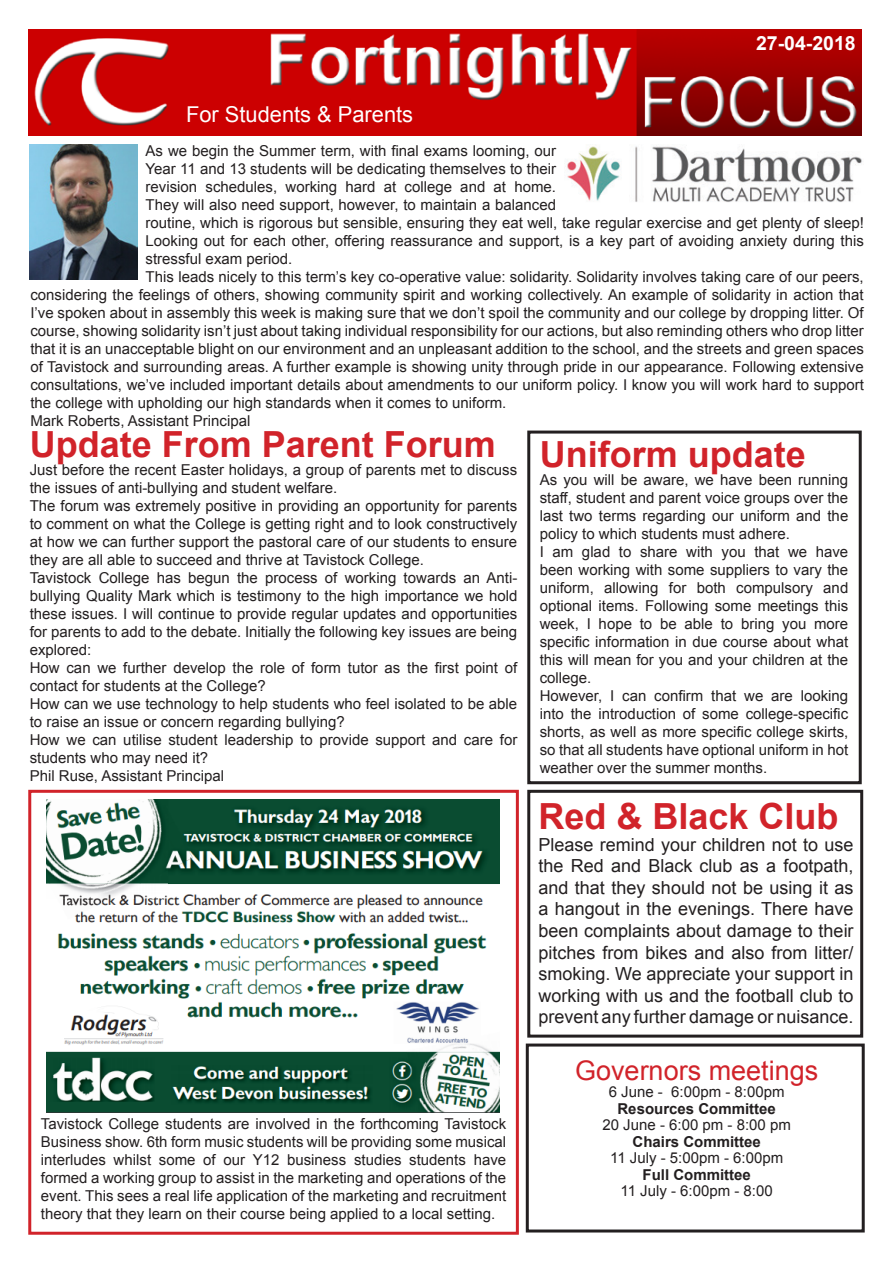
<style>
.page{position:relative;width:893px;height:1263px;background:#fff}
.page>*{position:absolute;margin:0;border:0;box-sizing:border-box;transform-origin:0 0}
.heading{font:700 36px "Arial";color:#d1232a}
.small_heading{font:27px "Arial";color:#d1232a}
.t1{font:21.9px "Arial";color:#fff}
.t2{font:700 19.5px "Arial";color:#fff}
.body{font:18px/21.6px "Arial";color:#231f20;text-align:justify}
.body-2{font:15px/18px "Arial";color:#231f20;text-align:justify}
.body-3{font:700 15px "Arial";color:#231f20}
</style>
<div class="page">
<div style="left:526px;top:1043px;width:339px;height:189px;border:3px solid #231f20"></div>
<div style="left:28px;top:790px;width:491px;height:445px;border:3px solid #d1232a"></div>
<div style="left:527px;top:431px;width:335px;height:353px;border:3px solid #231f20"></div>
<img style="left:28px;top:30px;width:834px;height:106px">
<img style="left:30px;top:145px;width:107px;height:134px">
<img style="left:565px;top:146px;width:297px;height:56px">
<img style="left:46px;top:799px;width:454px;height:313px">
<div style="left:527px;top:790px;width:336px;height:247px;border:3px solid #231f20"></div>
<p class="t1" style="left:186px;top:100px;width:229px">For Students &amp; Parents</p>
<p class="t2" style="left:756px;top:30px;width:101px">27-04-2018</p>
<p class="body-2" style="left:146px;top:141px;width:720px;text-align:left">As we begin the Summer term, with final exams looming, our<br>Year 11 and 13 students will be dedicating themselves to their<br>revision schedules, working hard at college and at home.<br>They will also need support, however, to maintain a balanced<br>routine, which is rigorous but sensible, ensuring they eat well, take regular exercise and get plenty of sleep!<br>Looking out for each other, offering reassurance and support, is a key part of avoiding anxiety during this stressful exam period.</p>
<p class="body-2" style="left:30px;top:267px;width:835px;text-indent:115px">This leads nicely to this term’s key co-operative value: solidarity. Solidarity involves taking care of our peers, considering the feelings of others, showing community spirit and working collectively. An example of solidarity in action that I’ve spoken about in assembly this week is making sure that we don’t spoil the community and our college by dropping litter. Of course, showing solidarity isn’t just about taking individual responsibility for our actions, but also reminding others who drop litter that it is an unacceptable blight on our environment and an unpleasant addition to the school, and the streets and green spaces of Tavistock and surrounding areas. A further example is showing unity through pride in our appearance. Following extensive consultations, we’ve included important details about amendments to our uniform policy. I know you will work hard to support the college with upholding our high standards when it comes to uniform.</p>
<p class="body-2" style="left:30px;top:411px;width:222px">Mark Roberts, Assistant Principal</p>
<p class="heading" style="left:540px;top:430px;width:268px">Uniform update</p>
<p class="body-2" style="left:540px;top:470px;width:310px">As you will be aware, we have been running staff, student and parent voice groups over the last two terms regarding our uniform and the policy to which students must adhere.</p>
<p class="body-2" style="left:540px;top:542px;width:310px">I am glad to share with you that we have been working with some suppliers to vary the uniform, allowing for both compulsory and optional items. Following some meetings this week, I hope to be able to bring you more specific information in due course about what this will mean for you and your children at the college.</p>
<p class="body-2" style="left:540px;top:686px;width:310px">However, I can confirm that we are looking into the introduction of some college-specific shorts, as well as more specific college skirts, so that all students have optional uniform in hot weather over the summer months.</p>
<p class="heading" style="left:30px;top:420px;width:468px">Update From Parent Forum</p>
<p class="body-2" style="left:30px;top:461px;width:489px">Just before the recent Easter holidays, a group of parents met to discuss the issues of anti-bullying and student welfare.</p>
<p class="body-2" style="left:30px;top:497px;width:489px">The forum was extremely positive in providing an opportunity for parents to comment on what the College is getting right and to look constructively at how we can further support the pastoral care of our students to ensure they are all able to succeed and thrive at Tavistock College.</p>
<p class="body-2" style="left:30px;top:569px;width:489px">Tavistock College has begun the process of working towards an Anti&shy;bullying Quality Mark which is testimony to the high importance we hold these issues. I will continue to provide regular updates and opportunities for parents to add to the debate. Initially the following key issues are being explored:</p>
<p class="body-2" style="left:30px;top:659px;width:489px">How can we further develop the role of form tutor as the first point of contact for students at the College?</p>
<p class="body-2" style="left:30px;top:695px;width:489px">How can we use technology to help students who feel isolated to be able to raise an issue or concern regarding bullying?</p>
<p class="body-2" style="left:30px;top:731px;width:489px">How we can utilise student leadership to provide support and care for students who may need it?</p>
<p class="body-2" style="left:30px;top:767px;width:196px">Phil Ruse, Assistant Principal</p>
<p class="body-2" style="left:41px;top:1115px;width:467px">Tavistock College students are involved in the forthcoming Tavistock Business show. 6th form music students will be providing some musical interludes whilst some of our Y12 business studies students have formed a working group to assist in the marketing and operations of the event. This sees a real life application of the marketing and recruitment theory that they learn on their course being applied to a local setting.</p>
<p class="heading" style="left:538px;top:792px;width:302px">Red &amp; Black Club</p>
<p class="body" style="left:538px;top:834px;width:317px">Please remind your children not to use the Red and Black club as a footpath, and that they should not be using it as a hangout in the evenings. There have been complaints about damage to their pitches from bikes and also from litter/ smoking. We appreciate your support in working with us and the football club to prevent any further damage or nuisance.</p>
<p class="small_heading" style="left:575px;top:1053px;width:245px">Governors meetings</p>
<p class="body-2" style="left:609px;top:1083px;width:177px">6 June - 6:00pm - 8:00pm</p>
<p class="body-3" style="left:617px;top:1098px;width:160px">Resources Committee</p>
<p class="body-2" style="left:602px;top:1116px;width:190px">20 June - 6:00 pm - 8:00 pm</p>
<p class="body-3" style="left:632px;top:1131px;width:130px">Chairs Committee</p>
<p class="body-2" style="left:610px;top:1149px;width:175px">11 July - 5:00pm - 6:00pm</p>
<p class="body-3" style="left:642px;top:1164px;width:110px">Full Committee</p>
<p class="body-2" style="left:620px;top:1182px;width:154px">11 July - 6:00pm - 8:00</p>
</div>
